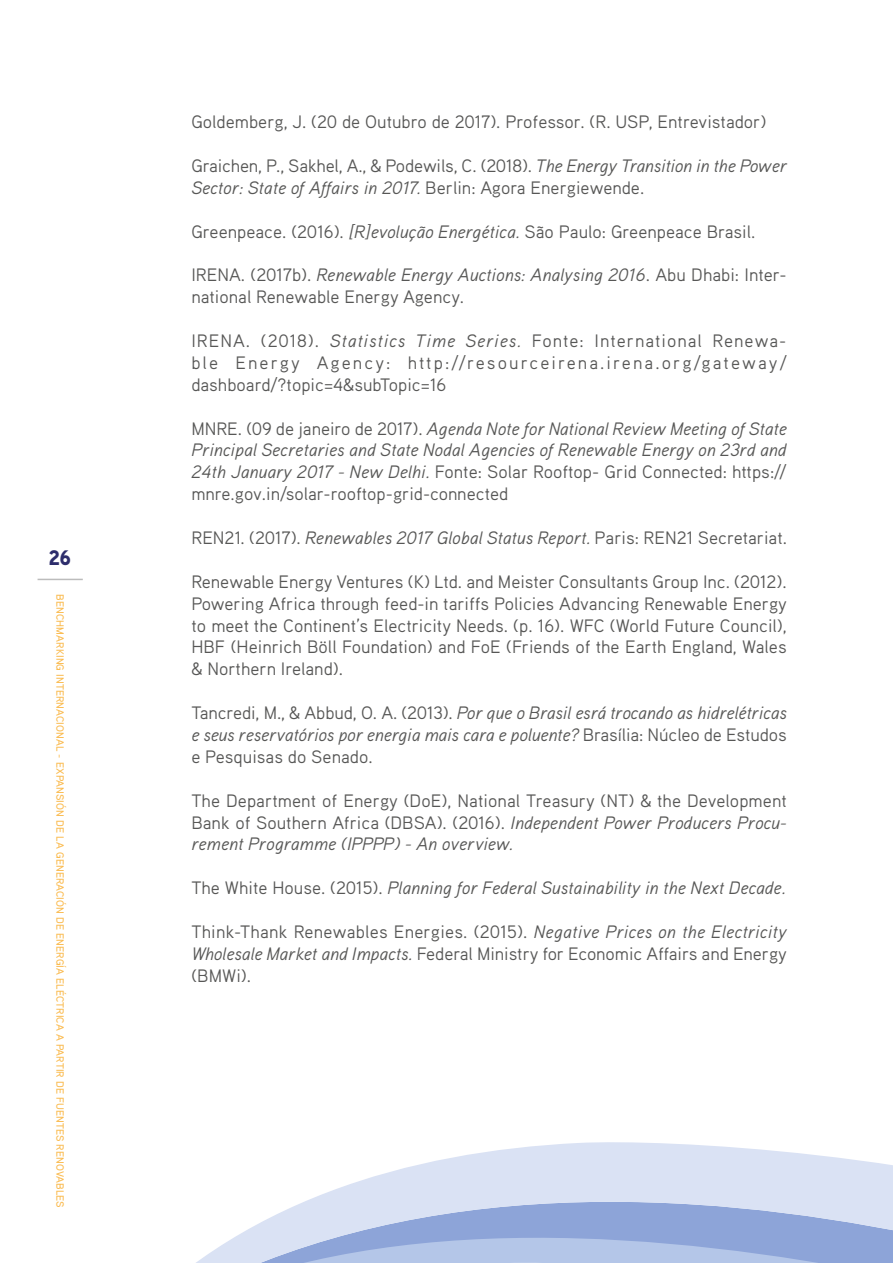
<style>
.page{position:relative;width:893px;height:1263px;background:#fff}
.page>*{position:absolute;margin:0;border:0;box-sizing:border-box;transform-origin:0 0}
.t1{font:900 21px "Aaux Pro";color:#2d2d6c}
.t2{font:18px/21.9px "Aaux Pro";color:#575756;text-align:justify}
.t3{font:italic 18px/21.9px "Aaux Pro";color:#575756;text-align:justify}
.t4{font:500 10.5px "Aaux Pro";letter-spacing:.01em;color:#fab94b}
.s1{font-style:italic}
.s2{font-style:normal}
</style>
<div class="page">
<hr style="left:38px;top:579px;width:45px;height:1px;background:#bcbcbc">
<svg style="left:196px;top:1142px;width:697px;height:121px"></svg>
<p class="t1" style="left:49px;top:544px;width:24px">26</p>
<p class="t4" style="left:67px;top:594px;width:615px;rotate:90deg">BENCHMARKING INTERNACIONAL - EXPANSIÓN DE LA GENERACIÓN DE ENERGÍA ELÉCTRICA A PARTIR DE FUENTES RENOVABLES</p>
<p class="t2" style="left:191px;top:110px;width:576px">Goldemberg, J. (20 de Outubro de 2017). Professor. (R. USP, Entrevistador)</p>
<p class="t2" style="left:191px;top:154px;width:597px">Graichen, P., Sakhel, A., &amp; Podewils, C. (2018). <span class="s1">The Energy Transition in the Power<br>Sector: State of Affairs in 2017.</span> Berlin: Agora Energiewende.</p>
<p class="t2" style="left:191px;top:220px;width:565px">Greenpeace. (2016). <span class="s1">[R]evolução Energética.</span> São Paulo: Greenpeace Brasil.</p>
<p class="t2" style="left:191px;top:264px;width:597px">IRENA. (2017b). <span class="s1">Renewable Energy Auctions: Analysing 2016</span>. Abu Dhabi: Inter&shy;national Renewable Energy Agency.</p>
<p class="t2" style="left:191px;top:329px;width:597px">IRENA. (2018). <span class="s1">Statistics Time Series.</span> Fonte: International Renewa&shy;ble Energy Agency: http://resourceirena.irena.org/gateway/ dashboard/?topic=4&amp;subTopic=16</p>
<p class="t3" style="left:191px;top:417px;width:597px"><span class="s2">MNRE. (09 de janeiro de 2017).</span> Agenda Note for National Review Meeting of State Principal Secretaries and State Nodal Agencies of Renewable Energy on 23rd and 24th January 2017 - New Delhi. <span class="s2">Fonte: Solar Rooftop- Grid Connected: https:// mnre.gov.in/solar-rooftop-grid-connected</span></p>
<p class="t2" style="left:191px;top:526px;width:597px">REN21. (2017). <span class="s1">Renewables 2017 Global Status Report.</span> Paris: REN21 Secretariat.</p>
<p class="t2" style="left:191px;top:570px;width:597px">Renewable Energy Ventures (K) Ltd. and Meister Consultants Group Inc. (2012).<br>Powering Africa through feed-in tariffs Policies Advancing Renewable Energy to meet the Continent’s Electricity Needs. (p. 16). WFC (World Future Council), HBF (Heinrich Böll Foundation) and FoE (Friends of the Earth England, Wales &amp; Northern Ireland).</p>
<p class="t3" style="left:191px;top:701px;width:597px"><span class="s2">Tancredi, M., &amp; Abbud, O. A. (2013).</span> Por que o Brasil esrá trocando as hidrelétricas e seus reservatórios por energia mais cara e poluente? <span class="s2">Brasília: Núcleo de Estudos e Pesquisas do Senado.</span></p>
<p class="t2" style="left:191px;top:789px;width:597px">The Department of Energy (DoE), National Treasury (NT) &amp; the Development Bank of Southern Africa (DBSA). (2016). <span class="s1">Independent Power Producers Procu&shy;rement Programme (IPPPP) - An overview.</span></p>
<p class="t3" style="left:191px;top:876px;width:596px"><span class="s2">The White House. (2015).</span> Planning for Federal Sustainability in the Next Decade.</p>
<p class="t2" style="left:191px;top:920px;width:597px">Think-Thank Renewables Energies. (2015). <span class="s1">Negative Prices on the Electricity Wholesale Market and Impacts.</span> Federal Ministry for Economic Affairs and Energy (BMWi).</p>
</div>
